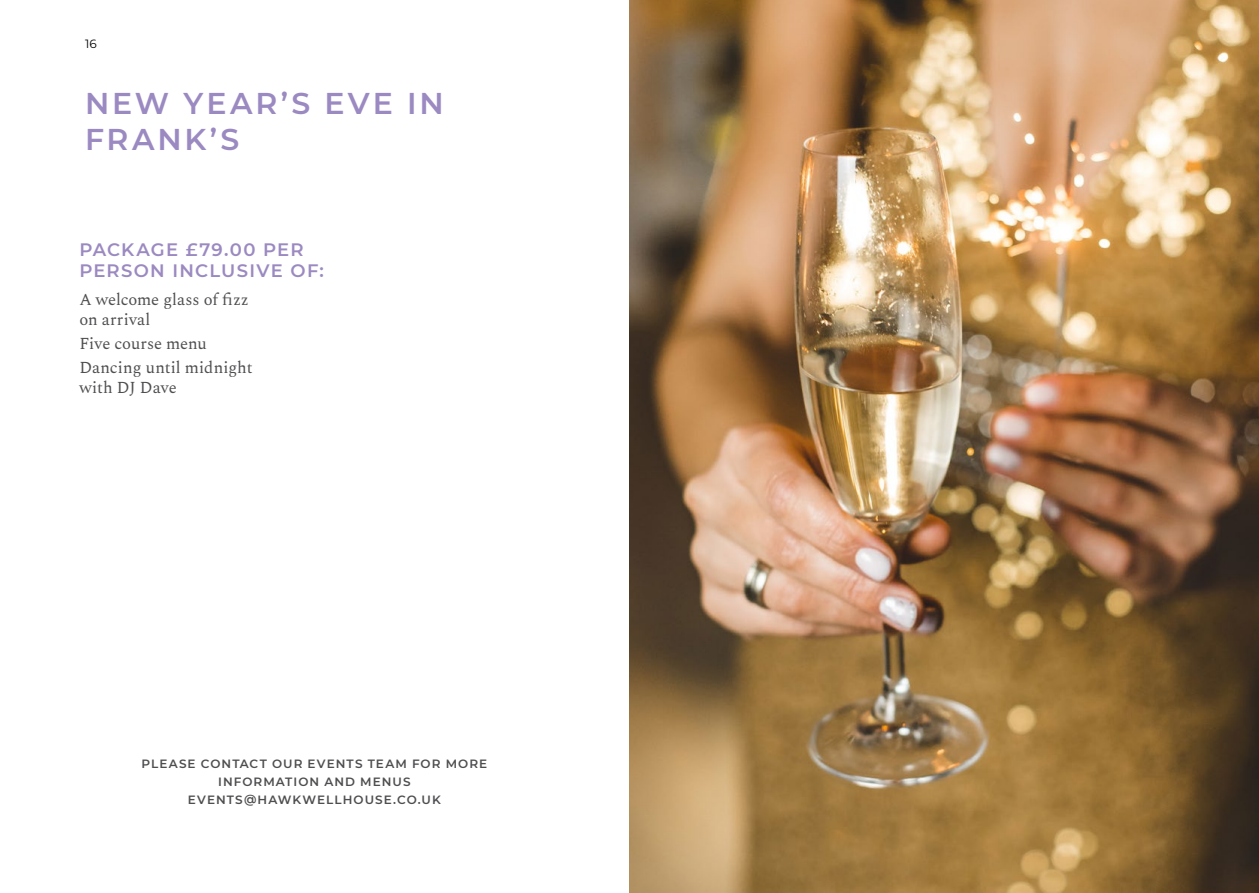
<style>
.page{position:relative;width:1259px;height:893px;background:#fff}
.page>*{position:absolute;margin:0;border:0;box-sizing:border-box;transform-origin:0 0}
.t1{font:600 30px/36px "Montserrat";letter-spacing:.095em;color:#9b8ac1}
.t2{font:600 18px/21.6px "Montserrat";letter-spacing:.07em;color:#9b8ac1}
.t3{font:16.5px/19.8px "Spectral";letter-spacing:-.005em;color:#4e4e50}
.t4{font:600 12px/18px "Montserrat";letter-spacing:.09em;color:#4e4e50;text-align:center}
.t5{font:12px "Montserrat";color:#000}
</style>
<div class="page">
<img style="left:629px;top:0;width:630px;height:893px">
<p class="t5" style="left:85px;top:36px;width:13px">16</p>
<h1 class="t1" style="left:85px;top:84px;width:360px">NEW YEAR’S EVE IN<br>FRANK’S</h1>
<h2 class="t2" style="left:79px;top:238px;width:246px">PACKAGE £79.00 PER<br>PERSON INCLUSIVE OF:</h2>
<h3 class="t3" style="left:79px;top:290px;width:171px">A welcome glass of fizz on arrival</h3>
<h3 class="t3" style="left:79px;top:332px;width:175px;line-height:24px">Five course menu<br>Dancing until midnight</h3>
<h3 class="t3" style="left:79px;top:378px;width:99px">with DJ Dave</h3>
<p class="t4" style="left:141px;top:754px;width:347px">PLEASE CONTACT OUR EVENTS TEAM FOR MORE<br>INFORMATION AND MENUS<br>EVENTS@HAWKWELLHOUSE.CO.UK</p>
</div>
